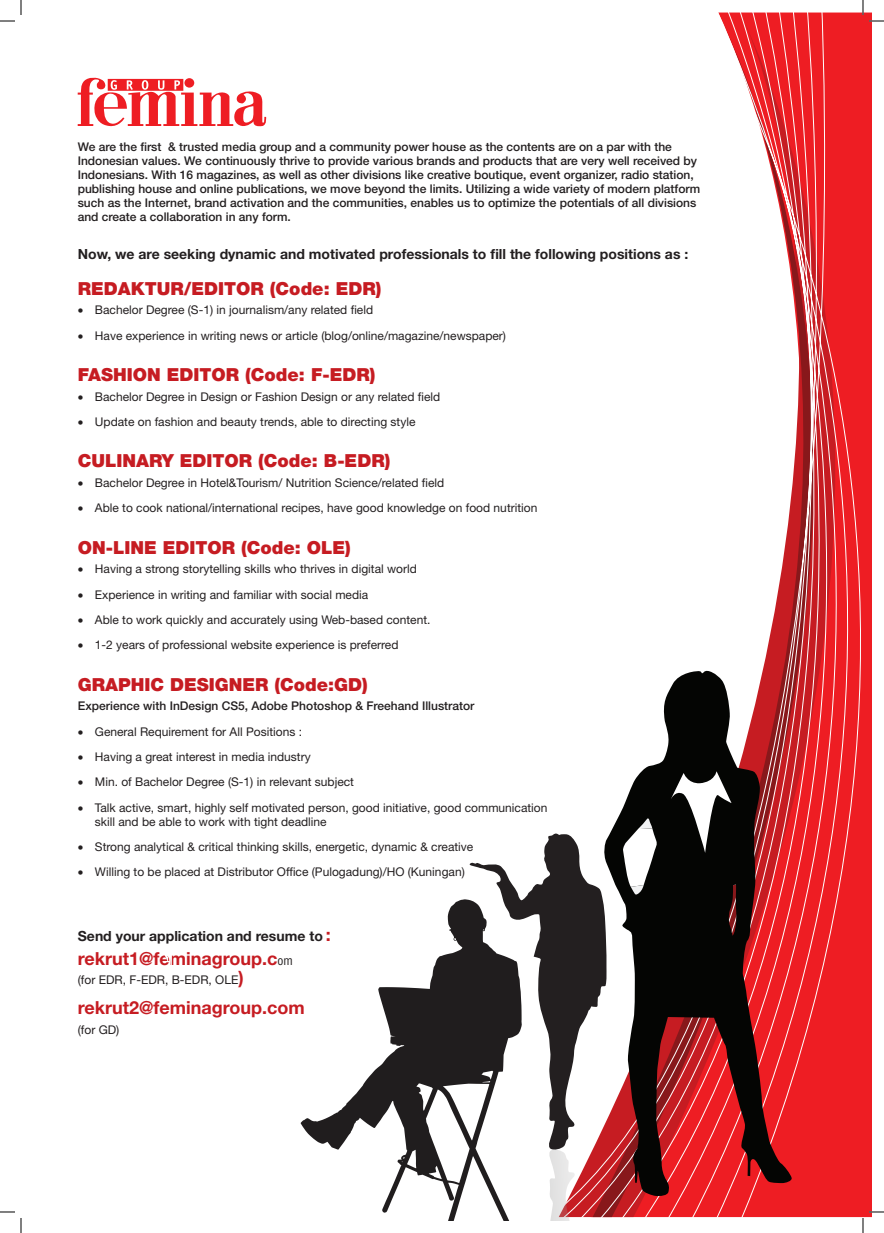
<style>
.page{position:relative;width:884px;height:1233px;background:#fff}
.page>*{position:absolute;margin:0;border:0;box-sizing:border-box;transform-origin:0 0}
.Default{font:900 18px "Helvetica Neue LT Std";color:#c61c22}
.Default-2{font:700 18px "Helvetica Neue LT Std";color:#c61c22}
.Default-3{font:700 14px "Helvetica Neue LT Std";color:#231f20}
.No_Spacing{font:12px/14px "Helvetica Neue LT Std";color:#231f20}
.No_Spacing-2{font:500 12px/14px "Helvetica Neue LT Std";color:#231f20}
.s1{font-size:18px;color:#c61c22}
.s2{font-family:"Helvetica";font-weight:400;font-stretch:condensed;font-size:12px;color:#231f20}
.s3{font-weight:700;font-size:18px;color:#c61c22}
</style>
<div class="page">
<svg style="left:78px;top:77px;width:189px;height:50px"></svg>
<svg style="left:607px;top:12px;width:264px;height:1206px"></svg>
<svg style="left:301px;top:899px;width:165px;height:314px"></svg>
<svg style="left:607px;top:668px;width:186px;height:528px"></svg>
<svg style="left:639px;top:817px;width:13px;height:11px"></svg>
<svg style="left:631px;top:885px;width:13px;height:10px"></svg>
<svg style="left:671px;top:771px;width:60px;height:82px"></svg>
<svg style="left:466px;top:833px;width:141px;height:237px;fill:#231f20"></svg>
<svg style="left:401px;top:1070px;width:206px;height:150px"></svg>
<svg style="left:0;top:1211px;width:15px;height:1px"></svg>
<svg style="left:869px;top:1211px;width:15px;height:1px"></svg>
<svg style="left:0;top:0;width:22px;height:22px"></svg>
<svg style="left:20px;top:1218px;width:2px;height:15px"></svg>
<svg style="left:862px;top:0;width:22px;height:22px"></svg>
<svg style="left:862px;top:1218px;width:2px;height:15px"></svg>
<p class="No_Spacing-2" style="left:78px;top:139px;width:624px">We are the first &amp; trusted media group and a community power house as the contents are on a par with the Indonesian values. We continuously thrive to provide various brands and products that are very well received by Indonesians. With 16 magazines, as well as other divisions like creative boutique, event organizer, radio station, publishing house and online publications, we move beyond the limits. Utilizing a wide variety of modern platform such as the Internet, brand activation and the communities, enables us to optimize the potentials of all divisions and create a collaboration in any form.</p>
<p class="Default-3" style="left:78px;top:245px;width:612px">Now, we are seeking dynamic and motivated professionals to fill the following positions as :</p>
<p class="Default" style="left:78px;top:277px;width:305px">REDAKTUR/EDITOR (Code: EDR)</p>
<p class="No_Spacing" style="left:78px;top:303px;width:297px">• Bachelor Degree (S-1) in journalism/any related field</p>
<p class="No_Spacing" style="left:78px;top:328px;width:430px">• Have experience in writing news or article (blog/online/magazine/newspaper)</p>
<p class="Default" style="left:78px;top:364px;width:299px">FASHION EDITOR (Code: F-EDR)</p>
<p class="No_Spacing" style="left:78px;top:389px;width:364px">• Bachelor Degree in Design or Fashion Design or any related field</p>
<p class="No_Spacing" style="left:78px;top:414px;width:339px">• Update on fashion and beauty trends, able to directing style</p>
<p class="Default" style="left:78px;top:450px;width:314px">CULINARY EDITOR (Code: B-EDR)</p>
<p class="No_Spacing" style="left:78px;top:475px;width:368px">• Bachelor Degree in Hotel&amp;Tourism/ Nutrition Science/related field</p>
<p class="No_Spacing" style="left:78px;top:501px;width:461px">• Able to cook national/international recipes, have good knowledge on food nutrition</p>
<p class="Default" style="left:78px;top:536px;width:275px">ON-LINE EDITOR (Code: OLE)</p>
<p class="No_Spacing" style="left:78px;top:562px;width:341px">• Having a strong storytelling skills who thrives in digital world</p>
<p class="No_Spacing" style="left:78px;top:587px;width:292px">• Experience in writing and familiar with social media</p>
<p class="No_Spacing" style="left:78px;top:612px;width:354px">• Able to work quickly and accurately using Web-based content.</p>
<p class="No_Spacing" style="left:78px;top:638px;width:322px">• 1-2 years of professional website experience is preferred</p>
<p class="Default" style="left:78px;top:673px;width:292px">GRAPHIC DESIGNER (Code:GD)</p>
<p class="No_Spacing-2" style="left:78px;top:699px;width:398px">Experience with InDesign CS5, Adobe Photoshop &amp; Freehand Illustrator</p>
<p class="No_Spacing" style="left:78px;top:724px;width:226px">• General Requirement for All Positions :</p>
<p class="No_Spacing" style="left:78px;top:749px;width:234px">• Having a great interest in media industry</p>
<p class="No_Spacing" style="left:78px;top:775px;width:278px">• Min. of Bachelor Degree (S-1) in relevant subject</p>
<p class="No_Spacing" style="left:95px;top:800px;width:454px;text-indent:-17px">• Talk active, smart, highly self motivated person, good initiative, good communication skill and be able to work with tight deadline</p>
<p class="No_Spacing" style="left:78px;top:839px;width:397px">• Strong analytical &amp; critical thinking skills, energetic, dynamic &amp; creative</p>
<p class="No_Spacing" style="left:78px;top:865px;width:388px">• Willing to be placed at Distributor Office (Pulogadung)/HO (Kuningan)</p>
<p class="Default-3" style="left:78px;top:927px;width:254px">Send your application and resume to <span class="s1">:</span></p>
<p class="Default-2" style="left:78px;top:947px;width:217px">rekrut1@feminagroup.c<span class="s2">om</span></p>
<p class="No_Spacing" style="left:78px;top:973px;width:167px">(for EDR, F-EDR, B-EDR, OLE<span class="s3">)</span></p>
<p class="Default-2" style="left:78px;top:996px;width:229px">rekrut2@feminagroup.com</p>
<p class="No_Spacing" style="left:78px;top:1022px;width:43px">(for GD)</p>
</div>
